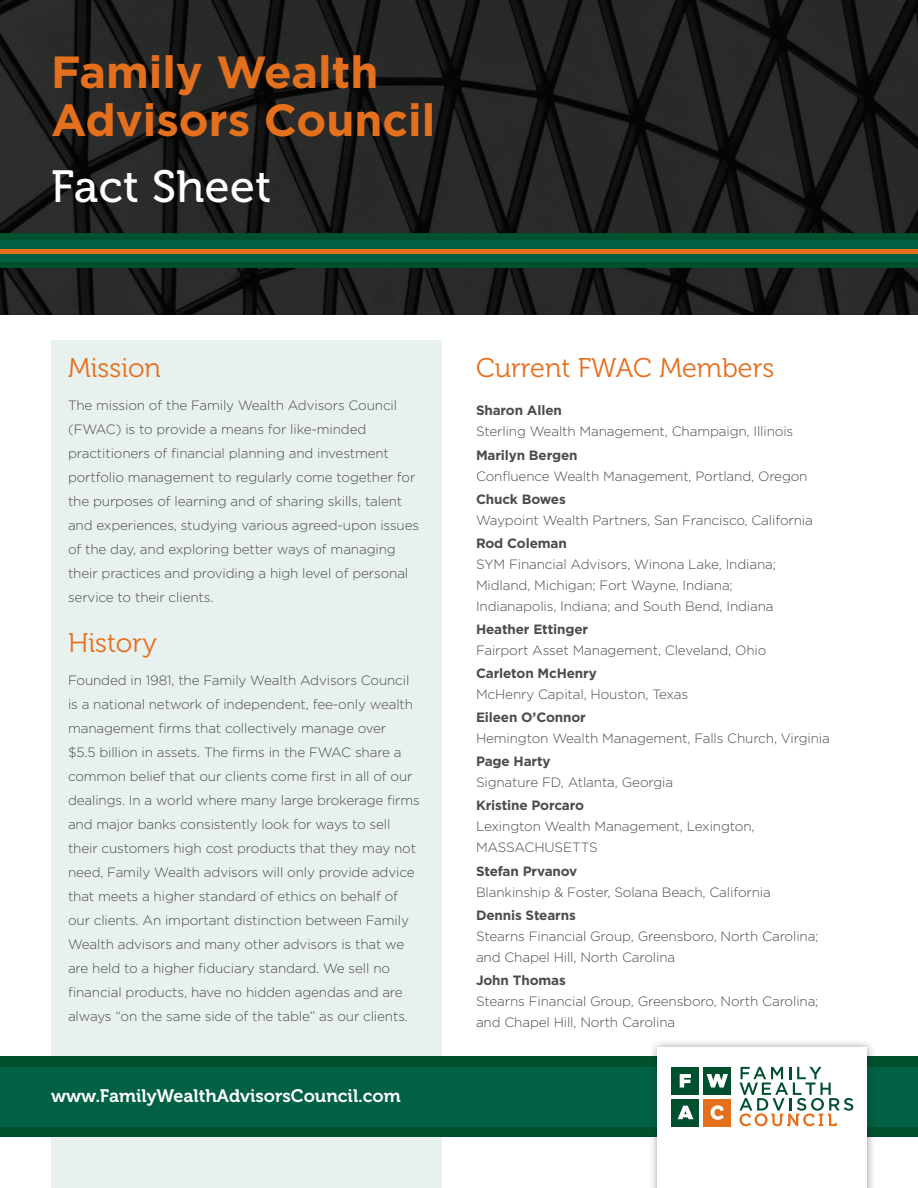
<style>
.page{position:relative;width:918px;height:1188px;background:#fff}
.page>*{position:absolute;margin:0;border:0;box-sizing:border-box;transform-origin:0 0}
.t1{font:700 45px/48px "Gotham HTF";color:#e4701e}
.t2{font:45px "Museo 500";letter-spacing:.01em;color:#fff}
.t3{font:27px "Museo 300";color:#e4701e}
.t4{font:18px "Museo 700";color:#fff}
.t5{font:300 13.5px/24px "Gotham HTF";letter-spacing:-.01em;color:#4b4c4d}
.t6{font:700 13.5px "Gotham HTF";letter-spacing:-.01em;color:#4b4c4d}
</style>
<div class="page">
<div style="left:51px;top:340px;width:391px;height:848px;background:#e8f1ee"></div>
<img style="left:0;top:0;width:918px;height:315px">
<div style="left:0;top:234px;width:918px;height:34px;background:#00502e"></div>
<div style="left:0;top:1056px;width:918px;height:81px;background:#00502e"></div>
<div style="left:0;top:1067px;width:918px;height:59px;background:#006144"></div>
<div style="left:649px;top:1039px;width:227px;height:149px;background:#231f20;opacity:.45"></div>
<div style="left:658px;top:1048px;width:209px;height:140px;background:#fff"></div>
<svg style="left:739px;top:1067px;width:114px;height:59px"></svg>
<div style="left:672px;top:1067px;width:27px;height:27px;background:#00502e"></div>
<svg style="left:680px;top:1074px;width:11px;height:14px"></svg>
<div style="left:704px;top:1067px;width:27px;height:27px;background:#00502e"></div>
<svg style="left:707px;top:1074px;width:21px;height:14px"></svg>
<div style="left:672px;top:1099px;width:27px;height:27px;background:#00502e"></div>
<svg style="left:678px;top:1106px;width:15px;height:13px"></svg>
<div style="left:704px;top:1099px;width:27px;height:27px;background:#e4701e"></div>
<svg style="left:711px;top:1105px;width:13px;height:15px"></svg>
<div style="left:0;top:241px;width:918px;height:21px;background:#006144"></div>
<hr style="left:0;top:249px;width:918px;height:4px;background:#e4701e">
<h1 class="t1" style="left:51px;top:47px;width:386px">Family Wealth<br>Advisors Council</h1>
<h1 class="t2" style="left:51px;top:162px;width:222px">Fact Sheet</h1>
<h2 class="t3" style="left:68px;top:354px;width:95px">Mission</h2>
<p class="t5" style="left:68px;top:393px;width:353px">The mission of the Family Wealth Advisors Council (FWAC) is to provide a means for like-minded practitioners of financial planning and investment portfolio management to regularly come together for the purposes of learning and of sharing skills, talent and experiences, studying various agreed-upon issues of the day, and exploring better ways of managing their practices and providing a high level of personal service to their clients.</p>
<h2 class="t3" style="left:68px;top:629px;width:91px">History</h2>
<p class="t5" style="left:68px;top:668px;width:353px">Founded in 1981, the Family Wealth Advisors Council is a national network of independent, fee-only wealth management firms that collectively manage over<br>$5.5 billion in assets. The firms in the FWAC share a common belief that our clients come first in all of our dealings. In a world where many large brokerage firms and major banks consistently look for ways to sell their customers high cost products that they may not need, Family Wealth advisors will only provide advice that meets a higher standard of ethics on behalf of our clients. An important distinction between Family Wealth advisors and many other advisors is that we are held to a higher fiduciary standard. We sell no financial products, have no hidden agendas and are always “on the same side of the table” as our clients.</p>
<h3 class="t4" style="left:51px;top:1086px;width:351px">www.FamilyWealthAdvisorsCouncil.com</h3>
<h2 class="t3" style="left:476px;top:354px;width:300px">Current FWAC Members</h2>
<p class="t6" style="left:476px;top:403px;width:87px">Sharon Allen</p>
<p class="t5" style="left:476px;top:420px;width:319px">Sterling Wealth Management, Champaign, Illinois</p>
<p class="t6" style="left:476px;top:447px;width:103px">Marilyn Bergen</p>
<p class="t5" style="left:476px;top:464px;width:333px">Confluence Wealth Management, Portland, Oregon</p>
<p class="t6" style="left:476px;top:491px;width:91px">Chuck Bowes</p>
<p class="t5" style="left:476px;top:508px;width:338px">Waypoint Wealth Partners, San Francisco, California</p>
<p class="t6" style="left:476px;top:535px;width:92px">Rod Coleman</p>
<p class="t5" style="left:476px;top:553px;width:302px;line-height:21px">SYM Financial Advisors, Winona Lake, Indiana;<br>Midland, Michigan; Fort Wayne, Indiana;<br>Indianapolis, Indiana; and South Bend, Indiana</p>
<p class="t6" style="left:476px;top:621px;width:114px">Heather Ettinger</p>
<p class="t5" style="left:476px;top:638px;width:292px">Fairport Asset Management, Cleveland, Ohio</p>
<p class="t6" style="left:476px;top:666px;width:122px">Carleton McHenry</p>
<p class="t5" style="left:476px;top:682px;width:214px">McHenry Capital, Houston, Texas</p>
<p class="t6" style="left:476px;top:710px;width:111px">Eileen O’Connor</p>
<p class="t5" style="left:476px;top:726px;width:355px">Hemington Wealth Management, Falls Church, Virginia</p>
<p class="t6" style="left:476px;top:754px;width:76px">Page Harty</p>
<p class="t5" style="left:476px;top:770px;width:199px">Signature FD, Atlanta, Georgia</p>
<p class="t6" style="left:476px;top:798px;width:110px">Kristine Porcaro</p>
<p class="t5" style="left:476px;top:816px;width:280px;line-height:21px">Lexington Wealth Management, Lexington,<br>MASSACHUSETTS</p>
<p class="t6" style="left:476px;top:863px;width:103px">Stefan Prvanov</p>
<p class="t5" style="left:476px;top:880px;width:296px">Blankinship &amp; Foster, Solana Beach, California</p>
<p class="t6" style="left:476px;top:907px;width:101px">Dennis Stearns</p>
<p class="t5" style="left:476px;top:925px;width:344px;line-height:21px">Stearns Financial Group, Greensboro, North Carolina; and Chapel Hill, North Carolina</p>
<p class="t6" style="left:476px;top:972px;width:91px">John Thomas</p>
<p class="t5" style="left:476px;top:990px;width:344px;line-height:21px">Stearns Financial Group, Greensboro, North Carolina; and Chapel Hill, North Carolina</p>
</div>
